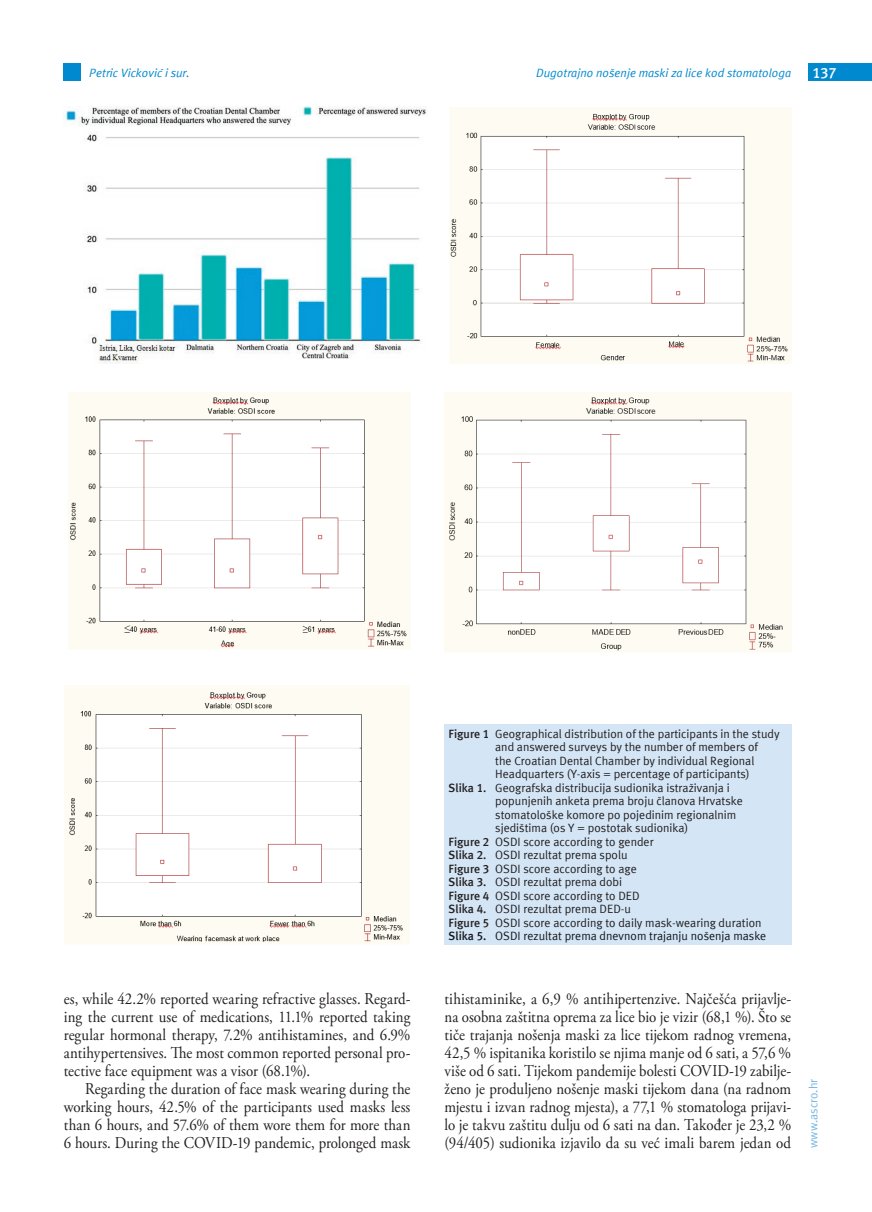
<style>
.page{position:relative;width:872px;height:1212px;background:#fff}
.page>*{position:absolute;margin:0;border:0;box-sizing:border-box;transform-origin:0 0}
.t1{font:16.5px/18px "Adobe Garamond Pro";color:#231f20;text-align:justify;scale:.9 1}
.t2{font:700 15px "Meta ASC";color:#fff}
.t3{font:12px "Meta ASC";color:#231f20}
.t4{font:italic 12px "Meta ASC";color:#0089cf}
.t5{font:12px "Meta ASC";color:#16181c}
.t6{font:12px "Meta ASC";color:#77b6e4}
.s1{font-weight:700}
</style>
<div class="page">
<div style="left:64px;top:64px;width:17px;height:17px;background:#0089cf"></div>
<div style="left:808px;top:64px;width:64px;height:17px;background:#0089cf"></div>
<img style="left:66px;top:106px;width:361px;height:257px">
<img style="left:450px;top:107px;width:341px;height:256px">
<img style="left:68px;top:393px;width:342px;height:256px">
<img style="left:445px;top:393px;width:346px;height:259px">
<img style="left:65px;top:686px;width:344px;height:258px">
<div style="left:444px;top:724px;width:347px;height:221px;background:#d4e6f6"></div>
<p class="t4" style="left:89px;top:66px;width:102px">Petric Vicković i sur.</p>
<p class="t4" style="left:536px;top:66px;width:256px">Dugotrajno nošenje maski za lice kod stomatologa</p>
<p class="t2" style="left:812px;top:64px;width:26px">137</p>
<p class="t1" style="left:64px;top:990px;width:387px">es, while 42.2% reported wearing refractive glasses. Regard&shy;ing the current use of medications, 11.1% reported taking regular hormonal therapy, 7.2% antihistamines, and 6.9% antihypertensives. The most common reported personal pro&shy;tective face equipment was a visor (68.1%).</p>
<p class="t1" style="left:64px;top:1080px;width:387px;text-indent:21px">Regarding the duration of face mask wearing during the working hours, 42.5% of the participants used masks less than 6 hours, and 57.6% of them wore them for more than 6 hours. During the COVID-19 pandemic, prolonged mask</p>
<p class="t3" style="left:448px;top:727px;width:333px"><span class="s1">Figure 1</span> Geographical distribution of the participants in the study</p>
<p class="t3" style="left:495px;top:740px;width:264px">and answered surveys by the number of members of</p>
<p class="t3" style="left:495px;top:754px;width:261px">the Croatian Dental Chamber by individual Regional</p>
<p class="t3" style="left:495px;top:767px;width:256px">Headquarters (Y-axis = percentage of participants)</p>
<p class="t3" style="left:448px;top:781px;width:283px"><span class="s1">Slika 1.</span> Geografska distribucija sudionika istraživanja i</p>
<p class="t3" style="left:495px;top:794px;width:249px">popunjenih anketa prema broju članova Hrvatske</p>
<p class="t3" style="left:495px;top:808px;width:243px">stomatološke komore po pojedinim regionalnim</p>
<p class="t3" style="left:495px;top:821px;width:195px">sjedištima (os Y = postotak sudionika)</p>
<p class="t3" style="left:448px;top:835px;width:207px"><span class="s1">Figure 2</span> OSDI score according to gender</p>
<p class="t3" style="left:448px;top:848px;width:181px"><span class="s1">Slika 2.</span> OSDI rezultat prema spolu</p>
<p class="t3" style="left:448px;top:862px;width:190px"><span class="s1">Figure 3</span> OSDI score according to age</p>
<p class="t3" style="left:448px;top:875px;width:175px"><span class="s1">Slika 3.</span> OSDI rezultat prema dobi</p>
<p class="t3" style="left:448px;top:889px;width:193px"><span class="s1">Figure 4</span> OSDI score according to DED</p>
<p class="t3" style="left:448px;top:902px;width:184px"><span class="s1">Slika 4.</span> OSDI rezultat prema DED-u</p>
<p class="t3" style="left:448px;top:916px;width:314px"><span class="s1">Figure 5</span> OSDI score according to daily mask-wearing duration</p>
<p class="t5" style="left:448px;top:929px;width:319px"><span class="s1">Slika 5.</span> OSDI rezultat prema dnevnom trajanju nošenja maske</p>
<p class="t1" style="left:444px;top:990px;width:387px">tihistaminike, a 6,9 % antihipertenzive. Najčešća prijavlje&shy;na osobna zaštitna oprema za lice bio je vizir (68,1 %). Što se tiče trajanja nošenja maski za lice tijekom radnog vremena, 42,5 % ispitanika koristilo se njima manje od 6 sati, a 57,6 % više od 6 sati. Tijekom pandemije bolesti COVID-19 zabilje&shy;ženo je produljeno nošenje maski tijekom dana (na radnom mjestu i izvan radnog mjesta), a 77,1 % stomatologa prijavi&shy;lo je takvu zaštitu dulju od 6 sati na dan. Također je 23,2 % (94/405) sudionika izjavilo da su već imali barem jedan od</p>
<p class="t6" style="left:806px;top:1148px;width:71px;rotate:-90deg">www.ascro.hr</p>
</div>
